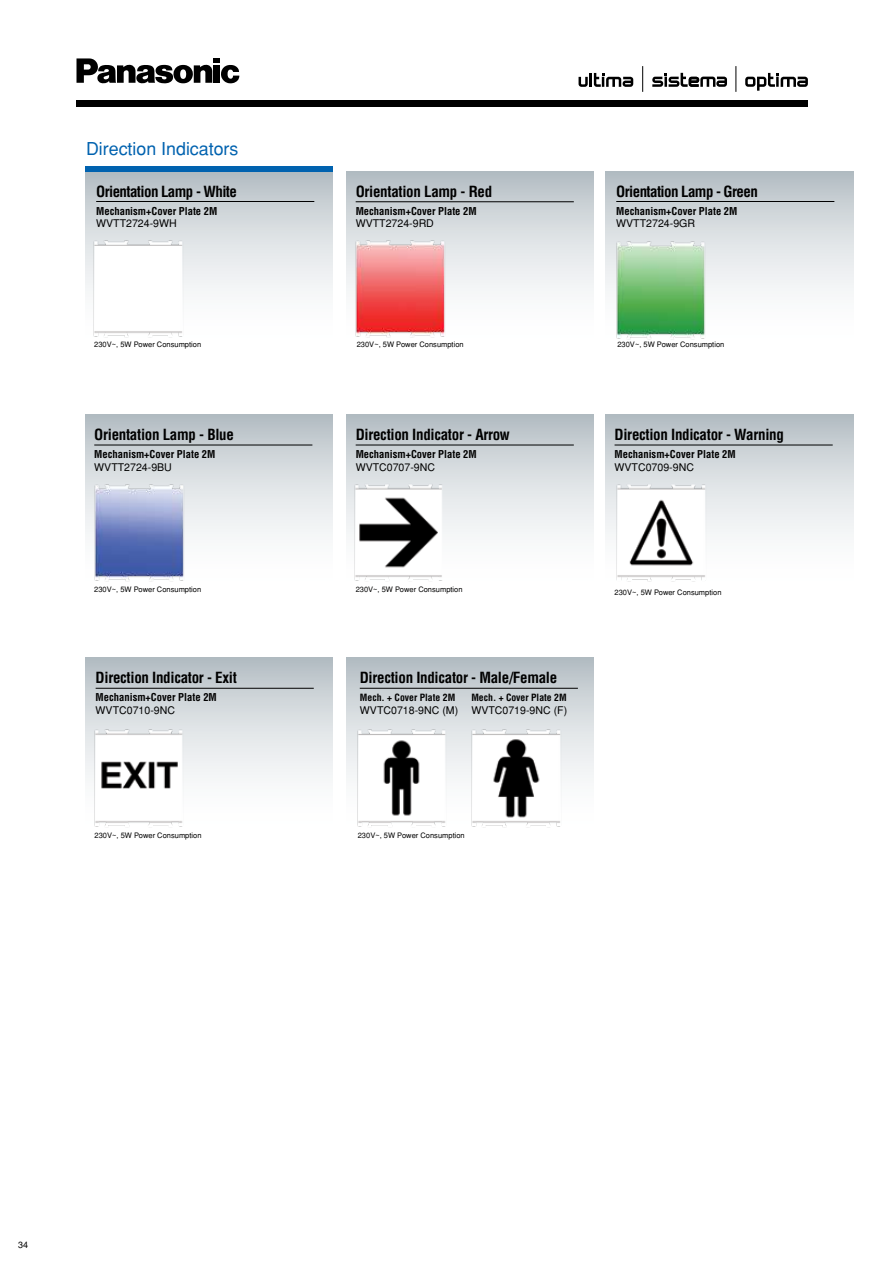
<style>
.page{position:relative;width:893px;height:1263px;background:#fff}
.page>*{position:absolute;margin:0;border:0;box-sizing:border-box;transform-origin:0 0}
.t1{font:17.85px "Helvetica Normal Tr";color:#0062af}
.t2{font:15px "Helvetica Cond Bold Tr";letter-spacing:-.02em;color:#000}
.t3{font:15px "Helvetica Cond Bold Tr";letter-spacing:-.04em;color:#000}
.t4{font:10.65px "Helvetica Cond Bold Tr";color:#000}
.t5{font:10.65px "Helvetica Normal Tr";color:#000}
.t6{font:9.75px "Helvetica Cond Bold Tr";color:#000}
.t7{font:9px "Helvetica Normal Tr";color:#000}
.t8{font:7.5px "Helvetica Normal Tr";color:#000}
</style>
<div class="page">
<div style="left:85px;top:171px;width:248px;height:182px;background:linear-gradient(to bottom,#bdc5cb,#fff)"></div>
<div style="left:85px;top:415px;width:248px;height:182px;background:linear-gradient(to bottom,#bec6cb,#fff)"></div>
<div style="left:85px;top:658px;width:248px;height:182px;background:linear-gradient(to bottom,#bdc6cb,#fff)"></div>
<div style="left:346px;top:171px;width:247px;height:182px;background:linear-gradient(to bottom,#bdc5cb,#fff)"></div>
<div style="left:346px;top:415px;width:247px;height:182px;background:linear-gradient(to bottom,#bec6cb,#fff)"></div>
<div style="left:346px;top:658px;width:247px;height:182px;background:linear-gradient(to bottom,#bdc6cb,#fff)"></div>
<div style="left:605px;top:171px;width:249px;height:182px;background:linear-gradient(to bottom,#bdc5cb,#fff)"></div>
<div style="left:605px;top:415px;width:249px;height:182px;background:linear-gradient(to bottom,#bec6cb,#fff)"></div>
<hr style="left:356px;top:445px;width:218px;height:1px;background:#000">
<hr style="left:616px;top:201px;width:218px;height:1px;background:#000">
<img style="left:607px;top:235px;width:108px;height:111px">
<hr style="left:94px;top:445px;width:218px;height:1px;background:#000">
<img style="left:86px;top:477px;width:107px;height:112px">
<div style="left:85px;top:166px;width:248px;height:5px;background:#0062af"></div>
<hr style="left:96px;top:201px;width:218px;height:1px;background:#000">
<img style="left:85px;top:233px;width:107px;height:112px">
<img style="left:361px;top:202px;width:213px;height:1px">
<hr style="left:356px;top:201px;width:218px;height:1px;background:#000">
<img style="left:347px;top:233px;width:107px;height:112px">
<img style="left:346px;top:477px;width:107px;height:112px">
<hr style="left:615px;top:445px;width:218px;height:1px;background:#000">
<img style="left:607px;top:477px;width:108px;height:112px">
<hr style="left:96px;top:688px;width:218px;height:1px;background:#000">
<hr style="left:360px;top:688px;width:218px;height:1px;background:#000">
<img style="left:348px;top:723px;width:108px;height:112px">
<img style="left:463px;top:723px;width:108px;height:112px">
<img style="left:85px;top:722px;width:108px;height:112px">
<div style="left:76px;top:100px;width:732px;height:7px;background:#000"></div>
<svg style="left:76px;top:58px;width:163px;height:26px"></svg>
<svg style="left:642px;top:66px;width:2px;height:26px"></svg>
<svg style="left:736px;top:66px;width:1px;height:26px"></svg>
<svg style="left:579px;top:77px;width:9px;height:10px"></svg>
<hr style="left:589px;top:73px;width:3px;height:14px;background:#000">
<svg style="left:594px;top:73px;width:39px;height:14px"></svg>
<svg style="left:652px;top:73px;width:75px;height:14px"></svg>
<svg style="left:745px;top:73px;width:63px;height:18px"></svg>
<h1 class="t1" style="left:86px;top:138px;width:154px">Direction Indicators</h1>
<h2 class="t3" style="left:96px;top:182px;width:142px">Orientation Lamp - White</h2>
<h3 class="t4" style="left:96px;top:204px;width:123px">Mechanism+Cover Plate 2M</h3>
<h3 class="t5" style="left:96px;top:217px;width:82px">WVTT2724-9WH</h3>
<p class="t8" style="left:94px;top:340px;width:108px">230V~, 5W Power Consumption</p>
<h2 class="t2" style="left:94px;top:426px;width:141px">Orientation Lamp - Blue</h2>
<h3 class="t4" style="left:94px;top:448px;width:123px">Mechanism+Cover Plate 2M</h3>
<h3 class="t5" style="left:94px;top:460px;width:79px">WVTT2724-9BU</h3>
<h2 class="t2" style="left:356px;top:182px;width:138px">Orientation Lamp - Red</h2>
<h3 class="t4" style="left:356px;top:204px;width:122px">Mechanism+Cover Plate 2M</h3>
<h3 class="t5" style="left:356px;top:217px;width:80px">WVTT2724-9RD</h3>
<h2 class="t3" style="left:616px;top:182px;width:143px">Orientation Lamp - Green</h2>
<h3 class="t4" style="left:616px;top:204px;width:123px">Mechanism+Cover Plate 2M</h3>
<h3 class="t5" style="left:616px;top:217px;width:80px">WVTT2724-9GR</h3>
<p class="t8" style="left:357px;top:340px;width:108px">230V~, 5W Power Consumption</p>
<p class="t8" style="left:617px;top:340px;width:108px">230V~, 5W Power Consumption</p>
<h2 class="t2" style="left:356px;top:426px;width:156px">Direction Indicator - Arrow</h2>
<h3 class="t4" style="left:356px;top:448px;width:123px">Mechanism+Cover Plate 2M</h3>
<h3 class="t5" style="left:356px;top:460px;width:81px">WVTC0707-9NC</h3>
<h2 class="t2" style="left:615px;top:426px;width:171px">Direction Indicator - Warning</h2>
<h3 class="t4" style="left:615px;top:448px;width:123px">Mechanism+Cover Plate 2M</h3>
<h3 class="t5" style="left:615px;top:460px;width:81px">WVTC0709-9NC</h3>
<p class="t8" style="left:94px;top:585px;width:108px">230V~, 5W Power Consumption</p>
<p class="t8" style="left:356px;top:585px;width:108px">230V~, 5W Power Consumption</p>
<h2 class="t2" style="left:96px;top:669px;width:143px">Direction Indicator - Exit</h2>
<h3 class="t4" style="left:96px;top:691px;width:123px">Mechanism+Cover Plate 2M</h3>
<h3 class="t5" style="left:96px;top:704px;width:81px">WVTC0710-9NC</h3>
<h2 class="t2" style="left:360px;top:669px;width:199px">Direction Indicator - Male/Female</h2>
<h3 class="t6" style="left:360px;top:692px;width:97px">Mech. + Cover Plate 2M</h3>
<h3 class="t5" style="left:360px;top:704px;width:100px">WVTC0718-9NC (M)</h3>
<h3 class="t6" style="left:471px;top:692px;width:97px">Mech. + Cover Plate 2M</h3>
<h3 class="t5" style="left:471px;top:704px;width:97px">WVTC0719-9NC (F)</h3>
<p class="t8" style="left:95px;top:831px;width:108px">230V~, 5W Power Consumption</p>
<p class="t8" style="left:358px;top:831px;width:108px">230V~, 5W Power Consumption</p>
<p class="t8" style="left:615px;top:588px;width:108px">230V~, 5W Power Consumption</p>
<p class="t7" style="left:18px;top:1239px;width:12px">34</p>
</div>
